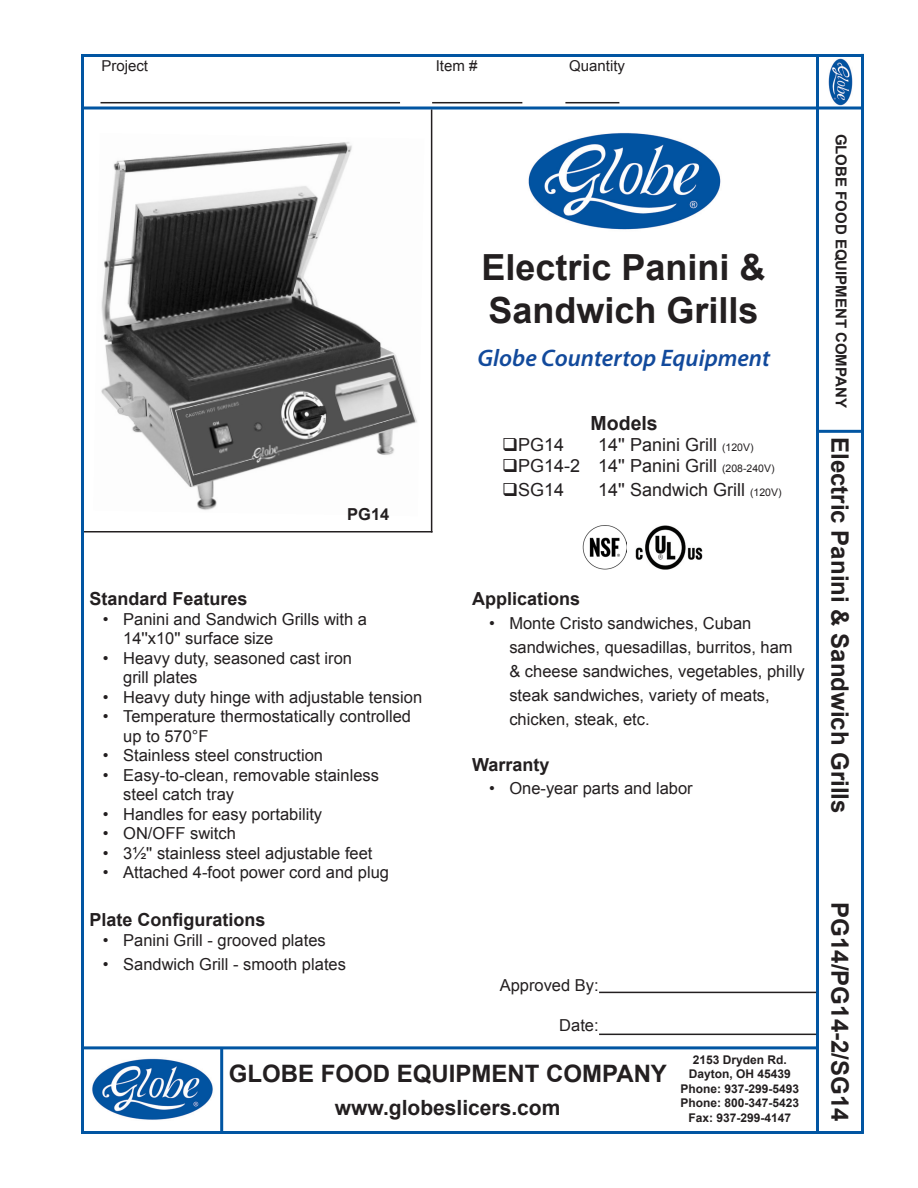
<style>
.page{position:relative;width:918px;height:1188px;background:#fff}
.page>*{position:absolute;margin:0;border:0;box-sizing:border-box;transform-origin:0 0}
.t1{font:700 36px/43.2px "Arial";color:#231f20}
.t2{font:700 24px "Arial";color:#231f20}
.t3{font:italic 600 24px "Myriad Pro";color:#124a9c}
.t4{font:700 21px "Arial";color:#231f20}
.t5{font:700 19.5px "Arial";color:#231f20}
.t6{font:18px "Arial";color:#231f20}
.heading_1{font:700 18px "Arial";color:#231f20}
.t7{font:16.5px "Arial";color:#231f20}
.t8{font:700 16.5px "Arial";color:#231f20}
.t9{font:700 15px "Arial";color:#231f20}
.t10{font:15px "Arial";color:#231f20}
.t11{font:700 12px "Arial";color:#231f20}
.s1{font-size:10.5px}
</style>
<div class="page">
<img style="left:101px;top:142px;width:316px;height:368px">
<hr style="left:861px;top:54px;width:3px;height:1080px;background:#0155a2">
<hr style="left:81px;top:54px;width:782px;height:3px;background:#0155a2">
<hr style="left:81px;top:54px;width:3px;height:1080px;background:#0155a2">
<svg style="left:84px;top:106px;width:777px;height:4px;fill:#0155a2"></svg>
<hr style="left:100px;top:102px;width:300px;height:1px;background:#231f20">
<hr style="left:432px;top:102px;width:90px;height:1px;background:#231f20">
<hr style="left:565px;top:102px;width:54px;height:1px;background:#231f20">
<hr style="left:816px;top:55px;width:3px;height:1079px;background:#0155a2">
<hr style="left:816px;top:430px;width:48px;height:3px;background:#0155a2">
<hr style="left:81px;top:1131px;width:782px;height:3px;background:#0155a2">
<hr style="left:81px;top:1046px;width:738px;height:3px;background:#0155a2">
<hr style="left:220px;top:1048px;width:3px;height:84px;background:#0155a2">
<hr style="left:599px;top:992px;width:217px;height:1px;background:#231f20">
<hr style="left:599px;top:1034px;width:217px;height:1px;background:#231f20">
<img style="left:828px;top:59px;width:25px;height:47px">
<hr style="left:431px;top:109px;width:1px;height:423px;background:#231f20">
<hr style="left:84px;top:531px;width:349px;height:1px;background:#231f20">
<img style="left:583px;top:525px;width:44px;height:44px">
<img style="left:635px;top:525px;width:68px;height:44px">
<img style="left:528px;top:133px;width:193px;height:97px">
<img style="left:92px;top:1058px;width:121px;height:62px">
<p class="t10" style="left:101px;top:56px;width:48px">Project</p>
<p class="t10" style="left:436px;top:56px;width:43px">Item #</p>
<p class="t10" style="left:569px;top:56px;width:57px">Quantity</p>
<p class="t1" style="left:481px;top:247px;width:286px">Electric Panini &amp;<br>Sandwich Grills</p>
<p class="t3" style="left:478px;top:343px;width:294px">Globe Countertop Equipment</p>
<p class="t5" style="left:591px;top:410px;width:69px">Models</p>
<p class="t8" style="left:347px;top:503px;width:44px">PG14</p>
<p class="heading_1" style="left:89px;top:587px;width:160px">Standard Features</p>
<p class="t7" style="left:103px;top:608px;width:266px">• Panini and Sandwich Grills with a</p>
<p class="t7" style="left:123px;top:628px;width:152px">14''x10'' surface size</p>
<p class="t7" style="left:103px;top:647px;width:251px">• Heavy duty, seasoned cast iron</p>
<p class="t7" style="left:123px;top:667px;width:76px">grill plates</p>
<p class="t7" style="left:103px;top:686px;width:321px">• Heavy duty hinge with adjustable tension</p>
<p class="t7" style="left:103px;top:706px;width:310px">• Temperature thermostatically controlled</p>
<p class="t7" style="left:123px;top:725px;width:87px">up to 570°F</p>
<p class="t7" style="left:103px;top:745px;width:222px">• Stainless steel construction</p>
<p class="t7" style="left:103px;top:764px;width:278px">• Easy-to-clean, removable stainless</p>
<p class="t7" style="left:123px;top:784px;width:112px">steel catch tray</p>
<p class="t7" style="left:103px;top:803px;width:221px">• Handles for easy portability</p>
<p class="t7" style="left:103px;top:823px;width:135px">• ON/OFF switch</p>
<p class="t7" style="left:103px;top:842px;width:271px">• 3½'' stainless steel adjustable feet</p>
<p class="t7" style="left:103px;top:862px;width:288px">• Attached 4-foot power cord and plug</p>
<p class="heading_1" style="left:89px;top:908px;width:178px">Plate Configurations</p>
<p class="t7" style="left:103px;top:929px;width:224px">• Panini Grill - grooved plates</p>
<p class="t7" style="left:103px;top:953px;width:245px">• Sandwich Grill - smooth plates</p>
<p class="t6" style="left:502px;top:433px;width:64px">❑PG14</p>
<p class="t6" style="left:598px;top:433px;width:157px">14'' Panini Grill <span class="s1">(120V)</span></p>
<p class="t6" style="left:502px;top:454px;width:274px">❑PG14-2 14'' Panini Grill <span class="s1">(208-240V)</span></p>
<p class="t6" style="left:502px;top:478px;width:64px">❑SG14</p>
<p class="t6" style="left:598px;top:478px;width:185px">14'' Sandwich Grill <span class="s1">(120V)</span></p>
<p class="heading_1" style="left:472px;top:586px;width:110px">Applications</p>
<p class="t7" style="left:489px;top:612px;width:264px">• Monte Cristo sandwiches, Cuban</p>
<p class="t7" style="left:509px;top:636px;width:285px">sandwiches, quesadillas, burritos, ham</p>
<p class="t7" style="left:509px;top:660px;width:297px">&amp; cheese sandwiches, vegetables, philly</p>
<p class="t7" style="left:509px;top:684px;width:262px">steak sandwiches, variety of meats,</p>
<p class="t7" style="left:509px;top:708px;width:142px">chicken, steak, etc.</p>
<p class="heading_1" style="left:472px;top:753px;width:79px">Warranty</p>
<p class="t7" style="left:489px;top:777px;width:205px">• One-year parts and labor</p>
<p class="t7" style="left:500px;top:975px;width:101px">Approved By:</p>
<p class="t7" style="left:559px;top:1014px;width:41px">Date:</p>
<p class="t2" style="left:229px;top:1058px;width:440px">GLOBE FOOD EQUIPMENT COMPANY</p>
<p class="t4" style="left:335px;top:1094px;width:227px">www.globeslicers.com</p>
<p class="t11" style="left:693px;top:1052px;width:96px">2153 Dryden Rd.</p>
<p class="t11" style="left:689px;top:1066px;width:104px">Dayton, OH 45439</p>
<p class="t11" style="left:680px;top:1080px;width:120px">Phone: 937-299-5493</p>
<p class="t11" style="left:680px;top:1095px;width:120px">Phone: 800-347-5423</p>
<p class="t11" style="left:688px;top:1109px;width:104px">Fax: 937-299-4147</p>
<p class="t9" style="left:851px;top:134px;width:275px;rotate:90deg">GLOBE FOOD EQUIPMENT COMPANY</p>
<p class="t2" style="left:856px;top:437px;width:378px;rotate:90deg">Electric Panini &amp; Sandwich Grills</p>
<p class="t2" style="left:856px;top:902px;width:220px;rotate:90deg">PG14/PG14-2/SG14</p>
</div>
